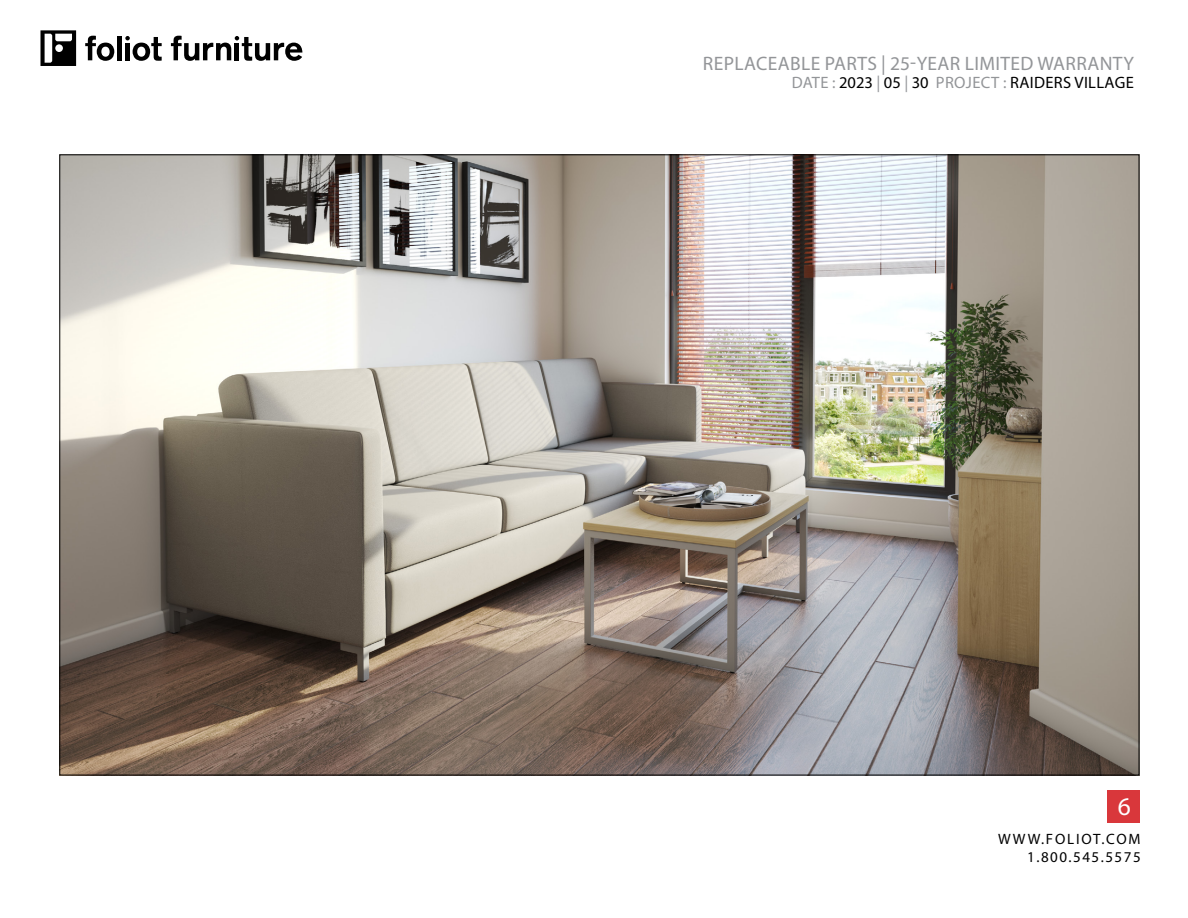
<style>
.page{position:relative;width:1188px;height:918px;background:#fff}
.page>*{position:absolute;margin:0;border:0;box-sizing:border-box;transform-origin:0 0}
.t1{font:25.5px "Myriad Pro";color:#fff}
.t2{font:19.5px "Myriad Pro";letter-spacing:.02em;color:#939598}
.t3{font:16.5px "Myriad Pro";letter-spacing:.02em;color:#000}
.t4{font:15px/18px "Myriad Pro";letter-spacing:.1em;color:#000;text-align:right}
.s1{color:#939598}
</style>
<div class="page">
<div style="left:1108px;top:790px;width:32px;height:32px;background:#d9373b"></div>
<svg style="left:85px;top:36px;width:29px;height:25px"></svg>
<div style="left:117px;top:36px;width:5px;height:24px;background:#000"></div>
<svg style="left:171px;top:36px;width:131px;height:25px"></svg>
<svg style="left:125px;top:36px;width:37px;height:25px"></svg>
<svg style="left:40px;top:30px;width:36px;height:36px"></svg>
<img style="left:61px;top:156px;width:1076px;height:617px">
<p class="t2" style="left:703px;top:51px;width:433px">REPLACEABLE PARTS | 25-YEAR LIMITED WARRANTY</p>
<p class="t3" style="left:792px;top:72px;width:344px"><span class="s1">DATE :</span> 2023 <span class="s1">|</span> 05 <span class="s1">|</span> 30 <span class="s1">PROJECT :</span> RAIDERS VILLAGE</p>
<h1 class="t1" style="left:1118px;top:790px;width:15px">6</h1>
<p class="t4" style="left:998px;top:830px;width:144px">WWW.FOLIOT.COM<br>1.800.545.5575</p>
</div>
